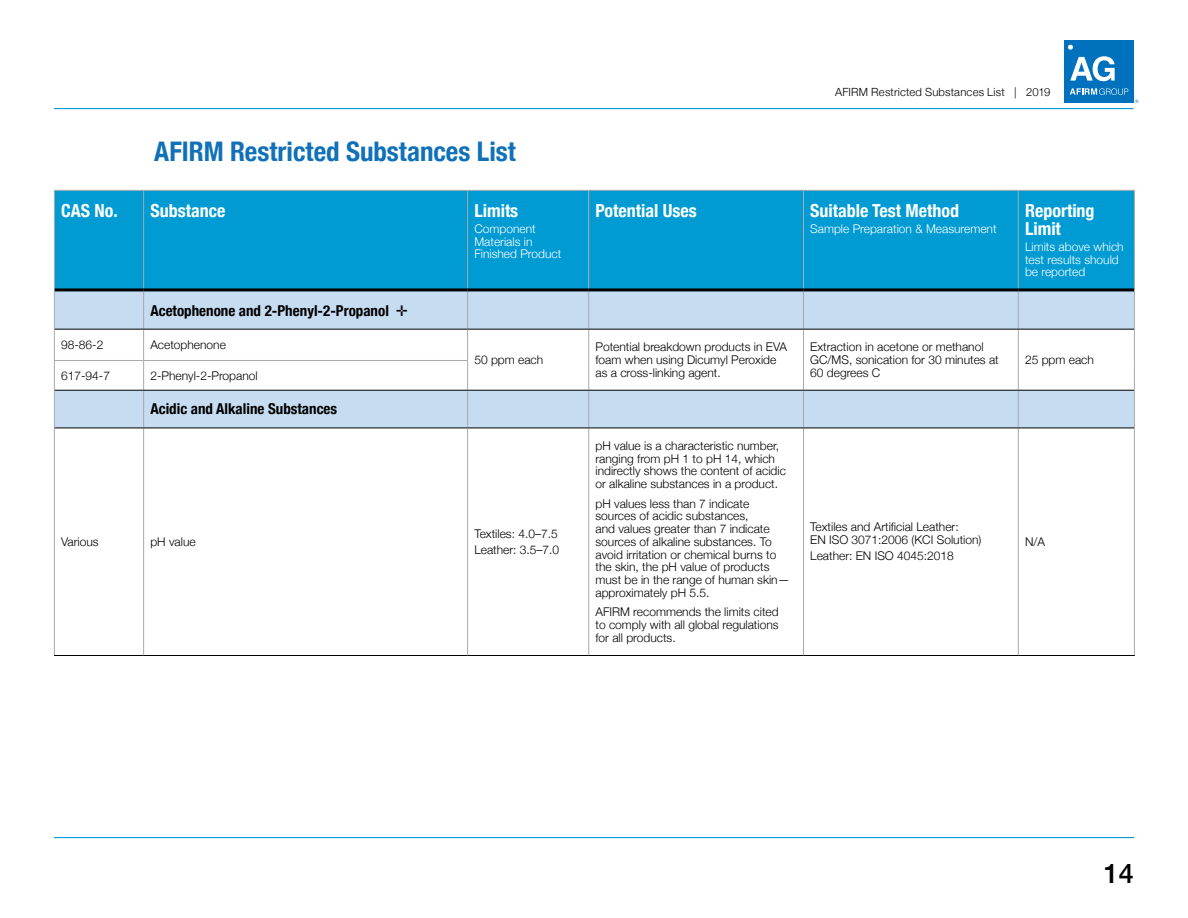
<style>
.page{position:relative;width:1188px;height:918px;background:#fff}
.page>*{position:absolute;margin:0;border:0;box-sizing:border-box;transform-origin:0 0}
.t1{font:700 condensed 27px "Helvetica Neue";color:#1071b9}
.t2{font:500 27px "Helvetica Neue";color:#000}
.t3{font:700 condensed 18px/18px "Helvetica Neue";color:#fff}
.t4{font:700 condensed 15px "Helvetica Neue";color:#000}
.t5{font:300 12px/12.8px "Helvetica Neue";color:#000}
.t6{font:300 12px/12.8px "Helvetica Neue";color:#fff}
.t7{font:300 11.25px "Helvetica Neue";letter-spacing:.015em;color:#000}
</style>
<div class="page">
<hr style="left:54px;top:837px;width:1080px;height:1px;background:#009bd2">
<hr style="left:54px;top:108px;width:1079px;height:1px;background:#009bd2">
<div style="left:1064px;top:40px;width:70px;height:63px;background:#0071bd"></div>
<svg style="left:1068px;top:45px;width:5px;height:5px"></svg>
<svg style="left:1070px;top:56px;width:45px;height:25px"></svg>
<svg style="left:1070px;top:88px;width:58px;height:7px"></svg>
<div style="left:55px;top:191px;width:1079px;height:97px;background:#009bd2"></div>
<div style="left:589px;top:190px;width:215px;height:100px;background:#009bd2"></div>
<svg style="left:55px;top:291px;width:1079px;height:137px;fill:#c6ddf1"></svg>
<hr style="left:143px;top:191px;width:1px;height:97px;background:#a7a9ac">
<hr style="left:467px;top:191px;width:1px;height:97px;background:#a7a9ac">
<hr style="left:588px;top:191px;width:1px;height:97px;background:#a7a9ac">
<hr style="left:803px;top:191px;width:1px;height:97px;background:#a7a9ac">
<hr style="left:143px;top:291px;width:1px;height:38px;background:#a7a9ac">
<hr style="left:803px;top:291px;width:1px;height:38px;background:#a7a9ac">
<hr style="left:143px;top:330px;width:1px;height:30px;background:#a7a9ac">
<hr style="left:803px;top:330px;width:1px;height:30px;background:#a7a9ac">
<svg style="left:143px;top:361px;width:1px;height:29px"></svg>
<hr style="left:803px;top:360px;width:1px;height:30px;background:#a7a9ac">
<hr style="left:143px;top:391px;width:1px;height:37px;background:#a7a9ac">
<hr style="left:803px;top:391px;width:1px;height:37px;background:#a7a9ac">
<hr style="left:143px;top:428px;width:1px;height:227px;background:#a7a9ac">
<hr style="left:803px;top:428px;width:1px;height:227px;background:#a7a9ac">
<hr style="left:1018px;top:191px;width:1px;height:97px;background:#a7a9ac">
<hr style="left:1134px;top:191px;width:1px;height:99px;background:#a7a9ac">
<hr style="left:54px;top:190px;width:90px;height:1px;background:#a7a9ac">
<hr style="left:54px;top:191px;width:1px;height:99px;background:#a7a9ac">
<hr style="left:144px;top:190px;width:324px;height:1px;background:#a7a9ac">
<hr style="left:468px;top:190px;width:121px;height:1px;background:#a7a9ac">
<hr style="left:589px;top:190px;width:215px;height:1px;background:#a7a9ac">
<hr style="left:804px;top:190px;width:214px;height:1px;background:#a7a9ac">
<hr style="left:1018px;top:190px;width:117px;height:1px;background:#a7a9ac">
<hr style="left:54px;top:290px;width:1px;height:39px;background:#a7a9ac">
<hr style="left:1018px;top:291px;width:1px;height:38px;background:#a7a9ac">
<hr style="left:1134px;top:290px;width:1px;height:39px;background:#a7a9ac">
<hr style="left:54px;top:329px;width:1px;height:31px;background:#a7a9ac">
<hr style="left:1018px;top:330px;width:1px;height:30px;background:#a7a9ac">
<hr style="left:1134px;top:329px;width:1px;height:31px;background:#a7a9ac">
<svg style="left:54px;top:361px;width:1px;height:29px"></svg>
<hr style="left:1018px;top:360px;width:1px;height:30px;background:#a7a9ac">
<hr style="left:1134px;top:360px;width:1px;height:30px;background:#a7a9ac">
<hr style="left:54px;top:390px;width:1px;height:38px;background:#a7a9ac">
<hr style="left:1018px;top:391px;width:1px;height:37px;background:#a7a9ac">
<hr style="left:1134px;top:390px;width:1px;height:38px;background:#a7a9ac">
<hr style="left:54px;top:428px;width:1px;height:227px;background:#a7a9ac">
<hr style="left:1018px;top:428px;width:1px;height:227px;background:#a7a9ac">
<hr style="left:1134px;top:428px;width:1px;height:227px;background:#a7a9ac">
<hr style="left:467px;top:291px;width:1px;height:38px;background:#a7a9ac">
<hr style="left:467px;top:391px;width:1px;height:37px;background:#a7a9ac">
<hr style="left:588px;top:291px;width:1px;height:38px;background:#a7a9ac">
<hr style="left:588px;top:330px;width:1px;height:30px;background:#a7a9ac">
<hr style="left:588px;top:360px;width:1px;height:30px;background:#a7a9ac">
<hr style="left:588px;top:391px;width:1px;height:37px;background:#a7a9ac">
<hr style="left:588px;top:428px;width:1px;height:227px;background:#a7a9ac">
<hr style="left:55px;top:288px;width:89px;height:3px;background:#000">
<hr style="left:144px;top:288px;width:324px;height:3px;background:#000">
<hr style="left:468px;top:288px;width:121px;height:3px;background:#000">
<hr style="left:589px;top:288px;width:215px;height:3px;background:#000">
<hr style="left:804px;top:288px;width:214px;height:3px;background:#000">
<hr style="left:1018px;top:288px;width:116px;height:3px;background:#000">
<hr style="left:55px;top:329px;width:89px;height:1px;background:#000">
<hr style="left:144px;top:329px;width:324px;height:1px;background:#000">
<hr style="left:468px;top:329px;width:121px;height:1px;background:#000">
<hr style="left:589px;top:329px;width:215px;height:1px;background:#000">
<hr style="left:804px;top:329px;width:214px;height:1px;background:#000">
<hr style="left:1018px;top:329px;width:116px;height:1px;background:#000">
<hr style="left:55px;top:428px;width:89px;height:1px;background:#000">
<hr style="left:144px;top:428px;width:324px;height:1px;background:#000">
<hr style="left:468px;top:428px;width:121px;height:1px;background:#000">
<hr style="left:589px;top:428px;width:215px;height:1px;background:#000">
<hr style="left:804px;top:428px;width:214px;height:1px;background:#000">
<hr style="left:1018px;top:428px;width:116px;height:1px;background:#000">
<hr style="left:54px;top:360px;width:90px;height:1px;background:#a7a9ac">
<hr style="left:144px;top:360px;width:324px;height:1px;background:#a7a9ac">
<hr style="left:54px;top:655px;width:90px;height:1px;background:#000">
<hr style="left:144px;top:655px;width:324px;height:1px;background:#000">
<hr style="left:468px;top:655px;width:121px;height:1px;background:#000">
<hr style="left:589px;top:655px;width:215px;height:1px;background:#000">
<hr style="left:804px;top:655px;width:214px;height:1px;background:#000">
<hr style="left:1018px;top:655px;width:117px;height:1px;background:#000">
<hr style="left:467px;top:330px;width:1px;height:30px;background:#a7a9ac">
<svg style="left:467px;top:361px;width:1px;height:29px"></svg>
<hr style="left:467px;top:428px;width:1px;height:227px;background:#a7a9ac">
<hr style="left:55px;top:390px;width:89px;height:1px;background:#000">
<hr style="left:144px;top:390px;width:324px;height:1px;background:#000">
<hr style="left:468px;top:390px;width:121px;height:1px;background:#000">
<hr style="left:589px;top:390px;width:215px;height:1px;background:#000">
<hr style="left:804px;top:390px;width:214px;height:1px;background:#000">
<hr style="left:1018px;top:390px;width:116px;height:1px;background:#000">
<h1 class="t1" style="left:154px;top:129px;width:363px">AFIRM Restricted Substances List</h1>
<h2 class="t3" style="left:61px;top:200px;width:58px">CAS No.</h2>
<h2 class="t3" style="left:150px;top:200px;width:76px">Substance</h2>
<h2 class="t3" style="left:474px;top:200px;width:45px">Limits</h2>
<p class="t6" style="left:474px;top:221px;width:88px">Component<br>Materials in<br>Finished Product</p>
<p class="t4" style="left:150px;top:298px;width:259px">Acetophenone and 2-Phenyl-2-Propanol ✛</p>
<p class="t5" style="left:61px;top:338px;width:44px">98-86-2</p>
<p class="t5" style="left:150px;top:338px;width:77px">Acetophenone</p>
<p class="t5" style="left:61px;top:368px;width:50px">617-94-7</p>
<p class="t5" style="left:150px;top:368px;width:109px">2-Phenyl-2-Propanol</p>
<p class="t4" style="left:150px;top:397px;width:188px">Acidic and Alkaline Substances</p>
<p class="t5" style="left:474px;top:352px;width:70px">50 ppm each</p>
<p class="t5" style="left:61px;top:534px;width:39px">Various</p>
<p class="t5" style="left:150px;top:534px;width:47px">pH value</p>
<p class="t5" style="left:474px;top:525px;width:86px;line-height:16.2px">Textiles: 4.0–7.5<br>Leather: 3.5–7.0</p>
<p class="t7" style="left:835px;top:83px;width:217px">AFIRM Restricted Substances List | 2019</p>
<h2 class="t3" style="left:595px;top:200px;width:103px">Potential Uses</h2>
<h2 class="t3" style="left:810px;top:200px;width:150px">Suitable Test Method</h2>
<p class="t6" style="left:810px;top:221px;width:188px">Sample Preparation &amp; Measurement</p>
<p class="t5" style="left:595px;top:340px;width:193px">Potential breakdown products in EVA foam when using Dicumyl Peroxide as a cross-linking agent.</p>
<p class="t5" style="left:810px;top:340px;width:190px">Extraction in acetone or methanol<br>GC/MS, sonication for 30 minutes at<br>60 degrees C</p>
<p class="t5" style="left:595px;top:438px;width:192px">pH value is a characteristic number, ranging from pH 1 to pH 14, which indirectly shows the content of acidic or alkaline substances in a product.</p>
<p class="t5" style="left:595px;top:496px;width:196px">pH values less than 7 indicate sources of acidic substances,<br>and values greater than 7 indicate sources of alkaline substances. To avoid irritation or chemical burns to the skin, the pH value of products must be in the range of human skin— approximately pH 5.5.</p>
<p class="t5" style="left:595px;top:605px;width:185px;text-align:justify">AFIRM recommends the limits cited to comply with all global regulations for all products.</p>
<p class="t5" style="left:810px;top:520px;width:173px">Textiles and Artificial Leather:<br>EN ISO 3071:2006 (KCI Solution)</p>
<p class="t5" style="left:810px;top:549px;width:145px">Leather: EN ISO 4045:2018</p>
<h2 class="t3" style="left:1025px;top:200px;width:71px">Reporting<br>Limit</h2>
<p class="t6" style="left:1025px;top:239px;width:100px">Limits above which test results should be reported</p>
<p class="t5" style="left:1025px;top:352px;width:70px">25 ppm each</p>
<p class="t5" style="left:1025px;top:534px;width:22px">N/A</p>
<h1 class="t2" style="left:1104px;top:852px;width:32px">14</h1>
</div>
